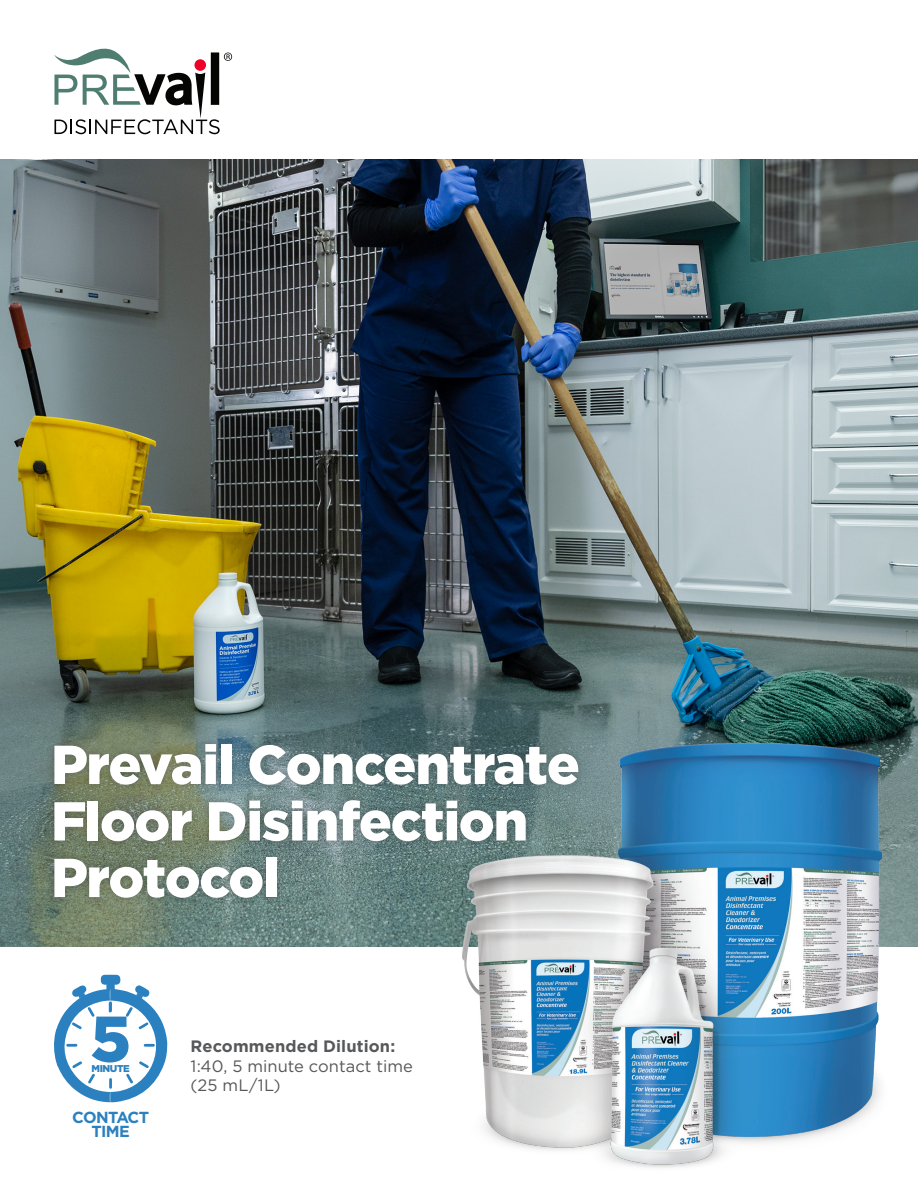
<style>
.page{position:relative;width:918px;height:1188px;background:#fff}
.page>*{position:absolute;margin:0;border:0;box-sizing:border-box;transform-origin:0 0}
.t1{font:900 64.35px "Gotham";color:#2b81bf}
.t2{font:900 54.75px/56.6px "Gotham";letter-spacing:-.025em;color:#fff}
.body_copy{font:16.5px/19.8px "Gotham";color:#57585a}
.t3{font:700 16.05px/14.4px "Gotham";letter-spacing:-.04em;color:#2b81bf;text-align:center}
.t4{font:900 9.9px "Gotham";letter-spacing:-.04em;color:#2b81bf}
.s1{font-weight:700}
</style>
<div class="page">
<svg style="left:54px;top:49px;width:178px;height:85px"></svg>
<img style="left:0;top:159px;width:918px;height:787px">
<svg style="left:54px;top:975px;width:114px;height:127px"></svg>
<img style="left:457px;top:728px;width:439px;height:440px">
<div style="left:46px;top:736px;width:540px;height:170px;background:#231f20;opacity:.3"></div>
<p class="t2" style="left:51px;top:736px;width:530px">Prevail Concentrate<br>Floor Disinfection<br>Protocol</p>
<p class="t1" style="left:90px;top:994px;width:42px">5</p>
<p class="t4" style="left:92px;top:1062px;width:40px">MINUTE</p>
<p class="t3" style="left:72px;top:1110px;width:78px">CONTACT<br>TIME</p>
<p class="body_copy" style="left:191px;top:1036px;width:224px"><span class="s1">Recommended Dilution:<br></span>1:40, 5 minute contact time (25 mL/1L)</p>
</div>
